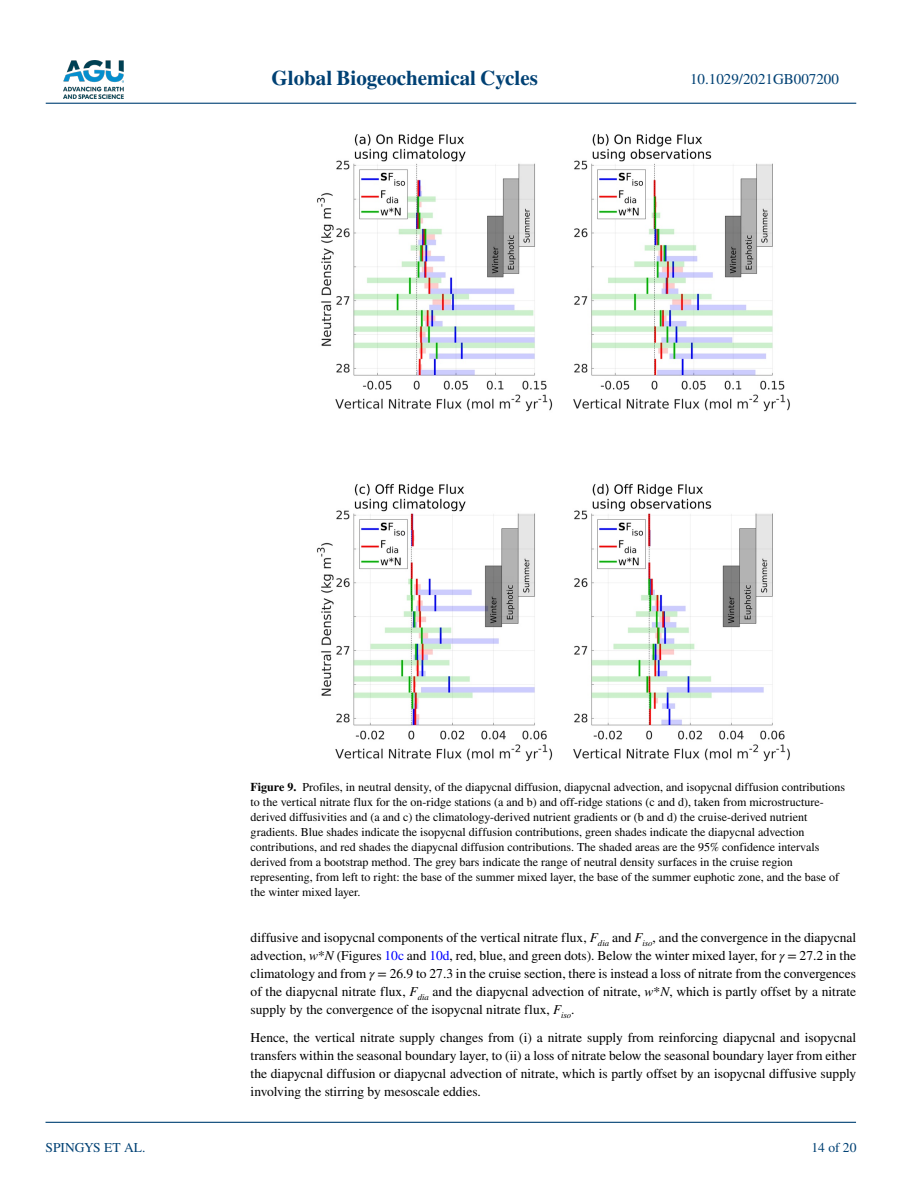
<style>
.page{position:relative;width:902px;height:1183px;background:#fff}
.page>*{position:absolute;margin:0;border:0;box-sizing:border-box;transform-origin:0 0}
.t1{font:700 21px "STIX";color:#004174}
.t2{font:15px "STIX";color:#004174}
.t3{font:13.5px/18px "STIX";color:#000;text-align:justify}
.t4{font:13.5px "STIX";color:#004174}
.t5{font:12px/15px "STIX";color:#000}
.s1{font-weight:700}
.s2{font-style:italic}
.s3{color:#00f}
</style>
<div class="page">
<img style="left:63px;top:60px;width:60px;height:39px">
<hr style="left:46px;top:103px;width:810px;height:1px;background:#004174">
<hr style="left:45px;top:1121px;width:810px;height:1px;background:#004174">
<img style="left:316px;top:134px;width:474px;height:627px">
<h1 class="t1" style="left:271px;top:66px;width:268px">Global Biogeochemical Cycles</h1>
<p class="t2" style="left:690px;top:69px;width:150px">10.1029/2021GB007200</p>
<p class="t4" style="left:45px;top:1138px;width:101px">SPINGYS ET AL.</p>
<p class="t5" style="left:250px;top:779px;width:596px"><span class="s1">Figure 9.</span> Profiles, in neutral density, of the diapycnal diffusion, diapycnal advection, and isopycnal diffusion contributions to the vertical nitrate flux for the on-ridge stations (a and b) and off-ridge stations (c and d), taken from microstructure&shy;derived diffusivities and (a and c) the climatology-derived nutrient gradients or (b and d) the cruise-derived nutrient gradients. Blue shades indicate the isopycnal diffusion contributions, green shades indicate the diapycnal advection contributions, and red shades the diapycnal diffusion contributions. The shaded areas are the 95% confidence intervals derived from a bootstrap method. The grey bars indicate the range of neutral density surfaces in the cruise region representing, from left to right: the base of the summer mixed layer, the base of the summer euphotic zone, and the base of the winter mixed layer.</p>
<p class="t3" style="left:250px;top:928px;width:607px">diffusive and isopycnal components of the vertical nitrate flux, <span class="s2">F</span><sub>dia</sub> and <span class="s2">F</span><sub>iso</sub>, and the convergence in the diapycnal advection, <span class="s2">w</span>*<span class="s2">N</span> (Figures <span class="s3">10c</span> and <span class="s3">10d</span>, red, blue, and green dots). Below the winter mixed layer, for <span class="s2">γ</span> = 27.2 in the climatology and from <span class="s2">γ</span> = 26.9 to 27.3 in the cruise section, there is instead a loss of nitrate from the convergences of the diapycnal nitrate flux, <span class="s2">F</span><sub>dia</sub> and the diapycnal advection of nitrate, <span class="s2">w</span>*<span class="s2">N</span>, which is partly offset by a nitrate supply by the convergence of the isopycnal nitrate flux, <span class="s2">F</span><sub>iso</sub>.</p>
<p class="t3" style="left:250px;top:1029px;width:607px">Hence, the vertical nitrate supply changes from (i) a nitrate supply from reinforcing diapycnal and isopycnal transfers within the seasonal boundary layer, to (ii) a loss of nitrate below the seasonal boundary layer from either the diapycnal diffusion or diapycnal advection of nitrate, which is partly offset by an isopycnal diffusive supply involving the stirring by mesoscale eddies.</p>
<p class="t4" style="left:811px;top:1138px;width:46px">14 of 20</p>
</div>
